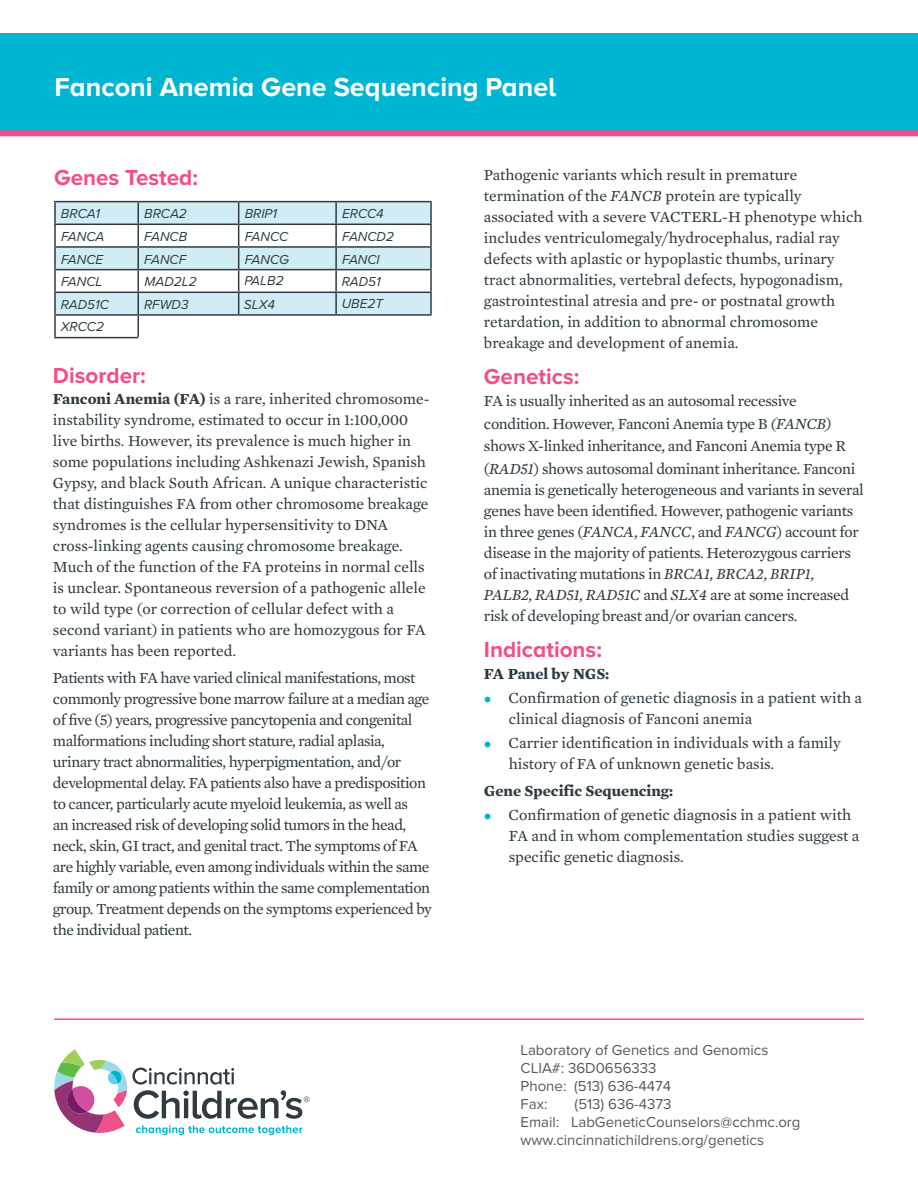
<style>
.page{position:relative;width:918px;height:1188px;background:#fff}
.page>*{position:absolute;margin:0;border:0;box-sizing:border-box;transform-origin:0 0}
.t1{font:700 27px "Proxima Nova A";color:#fff}
.t2{font:700 22.5px "Proxima Nova A";color:#f05089}
.t3{font:15.75px/21px "Mercury Text G2";letter-spacing:-.005em;color:#2f3b41}
.t4{font:15.75px/21px "Mercury Text G2";letter-spacing:-.03em;color:#2f3b41}
.t5{font:700 15.75px "Mercury Text G2";color:#2f3b41}
.t6{font:15px "Proxima Nova";color:#57585a}
.t7{font:italic 13.5px "Proxima Nova A";color:#2f3b41}
.s1{font-weight:700}
.s2{font-style:italic}
.s3{font-family:"Garamond Premr Pro";font-size:18px;color:#00b5d1}
</style>
<div class="page">
<div style="left:0;top:33px;width:918px;height:99px;background:#00b5d1"></div>
<svg style="left:54px;top:1049px;width:255px;height:86px"></svg>
<hr style="left:54px;top:1018px;width:810px;height:2px;background:#f05089">
<div style="left:0;top:130px;width:918px;height:6px;background:#f05089"></div>
<hr style="left:54px;top:201px;width:84px;height:1px;background:#2f3b41">
<hr style="left:54px;top:202px;width:2px;height:22px;background:#2f3b41">
<hr style="left:138px;top:201px;width:101px;height:1px;background:#2f3b41">
<hr style="left:239px;top:201px;width:97px;height:1px;background:#2f3b41">
<hr style="left:336px;top:201px;width:96px;height:1px;background:#2f3b41">
<hr style="left:430px;top:202px;width:2px;height:22px;background:#2f3b41">
<hr style="left:54px;top:224px;width:84px;height:1px;background:#2f3b41">
<hr style="left:54px;top:225px;width:2px;height:21px;background:#2f3b41">
<hr style="left:336px;top:224px;width:96px;height:1px;background:#2f3b41">
<hr style="left:430px;top:225px;width:2px;height:21px;background:#2f3b41">
<hr style="left:54px;top:246px;width:84px;height:2px;background:#2f3b41">
<hr style="left:54px;top:248px;width:2px;height:21px;background:#2f3b41">
<hr style="left:336px;top:246px;width:96px;height:2px;background:#2f3b41">
<hr style="left:430px;top:248px;width:2px;height:21px;background:#2f3b41">
<hr style="left:54px;top:269px;width:84px;height:1px;background:#2f3b41">
<hr style="left:54px;top:270px;width:2px;height:22px;background:#2f3b41">
<hr style="left:336px;top:269px;width:96px;height:1px;background:#2f3b41">
<hr style="left:430px;top:270px;width:2px;height:22px;background:#2f3b41">
<hr style="left:54px;top:292px;width:84px;height:1px;background:#2f3b41">
<hr style="left:54px;top:293px;width:2px;height:21px;background:#2f3b41">
<hr style="left:54px;top:314px;width:84px;height:2px;background:#2f3b41">
<hr style="left:54px;top:316px;width:2px;height:21px;background:#2f3b41">
<hr style="left:54px;top:337px;width:84px;height:1px;background:#2f3b41">
<svg style="left:55px;top:202px;width:376px;height:136px"></svg>
<hr style="left:336px;top:292px;width:96px;height:1px;background:#2f3b41">
<hr style="left:335px;top:293px;width:2px;height:21px;background:#2f3b41">
<hr style="left:430px;top:293px;width:2px;height:21px;background:#2f3b41">
<hr style="left:239px;top:314px;width:97px;height:2px;background:#2f3b41">
<hr style="left:336px;top:314px;width:96px;height:2px;background:#2f3b41">
<p class="t1" style="left:54px;top:67px;width:503px">Fanconi Anemia Gene Sequencing Panel</p>
<p class="t2" style="left:54px;top:161px;width:146px">Genes Tested:</p>
<p class="t7" style="left:61px;top:204px;width:41px">BRCA1</p>
<p class="t7" style="left:144px;top:204px;width:44px">BRCA2</p>
<p class="t7" style="left:245px;top:204px;width:34px">BRIP1</p>
<p class="t7" style="left:342px;top:204px;width:43px">ERCC4</p>
<p class="t7" style="left:61px;top:226px;width:45px">FANCA</p>
<p class="t7" style="left:144px;top:226px;width:44px">FANCB</p>
<p class="t7" style="left:245px;top:226px;width:45px">FANCC</p>
<p class="t7" style="left:342px;top:226px;width:53px">FANCD2</p>
<p class="t7" style="left:61px;top:249px;width:44px">FANCE</p>
<p class="t7" style="left:144px;top:249px;width:43px">FANCF</p>
<p class="t7" style="left:245px;top:249px;width:46px">FANCG</p>
<p class="t7" style="left:342px;top:249px;width:39px">FANCI</p>
<p class="t7" style="left:61px;top:272px;width:43px">FANCL</p>
<p class="t7" style="left:145px;top:272px;width:54px">MAD2L2</p>
<p class="t7" style="left:244px;top:271px;width:41px">PALB2</p>
<p class="t7" style="left:342px;top:272px;width:41px">RAD51</p>
<p class="t7" style="left:61px;top:294px;width:50px">RAD51C</p>
<p class="t7" style="left:144px;top:294px;width:46px">RFWD3</p>
<p class="t7" style="left:244px;top:295px;width:33px">SLX4</p>
<p class="t7" style="left:342px;top:293px;width:43px">UBE2T</p>
<p class="t7" style="left:61px;top:316px;width:45px">XRCC2</p>
<p class="t2" style="left:53px;top:359px;width:94px">Disorder:</p>
<p class="t3" style="left:53px;top:387px;width:378px"><span class="s1">Fanconi Anemia (FA)</span> is a rare, inherited chromosome&shy;instability syndrome, estimated to occur in 1:100,000 live births. However, its prevalence is much higher in some populations including Ashkenazi Jewish, Spanish Gypsy, and black South African. A unique characteristic that distinguishes FA from other chromosome breakage syndromes is the cellular hypersensitivity to DNA cross-linking agents causing chromosome breakage.<br>Much of the function of the FA proteins in normal cells is unclear. Spontaneous reversion of a pathogenic allele to wild type (or correction of cellular defect with a second variant) in patients who are homozygous for FA variants has been reported.</p>
<p class="t4" style="left:53px;top:666px;width:381px">Patients with FA have varied clinical manifestations, most commonly progressive bone marrow failure at a median age of five (5) years, progressive pancytopenia and congenital malformations including short stature, radial aplasia, urinary tract abnormalities, hyperpigmentation, and/or developmental delay. FA patients also have a predisposition to cancer, particularly acute myeloid leukemia, as well as<br>an increased risk of developing solid tumors in the head, neck, skin, GI tract, and genital tract. The symptoms of FA are highly variable, even among individuals within the same family or among patients within the same complementation group. Treatment depends on the symptoms experienced by the individual patient.</p>
<p class="t3" style="left:484px;top:163px;width:380px">Pathogenic variants which result in premature termination of the <span class="s2">FANCB</span> protein are typically associated with a severe VACTERL-H phenotype which includes ventriculomegaly/hydrocephalus, radial ray defects with aplastic or hypoplastic thumbs, urinary tract abnormalities, vertebral defects, hypogonadism, gastrointestinal atresia and pre- or postnatal growth retardation, in addition to abnormal chromosome breakage and development of anemia.</p>
<p class="t2" style="left:484px;top:360px;width:97px">Genetics:</p>
<p class="t3" style="left:484px;top:389px;width:373px;line-height:22.5px">FA is usually inherited as an autosomal recessive condition. However, Fanconi Anemia type B <span class="s2">(FANCB) </span>shows X-linked inheritance, and Fanconi Anemia type R (<span class="s2">RAD51</span>) shows autosomal dominant inheritance. Fanconi</p>
<p class="t3" style="left:484px;top:478px;width:381px">anemia is genetically heterogeneous and variants in several genes have been identified. However, pathogenic variants in three genes (<span class="s2">FANCA</span>, <span class="s2">FANCC</span>, and <span class="s2">FANCG</span>) account for disease in the majority of patients. Heterozygous carriers of inactivating mutations in <span class="s2">BRCA1, BRCA2, BRIP1, PALB2, RAD51, RAD51C</span> and <span class="s2">SLX4</span> are at some increased risk of developing breast and/or ovarian cancers.</p>
<p class="t2" style="left:484px;top:633px;width:120px">Indications:</p>
<p class="t5" style="left:484px;top:662px;width:127px">FA Panel by NGS:</p>
<p class="t3" style="left:484px;top:687px;width:380px"><span class="s3">•</span> Confirmation of genetic diagnosis in a patient with a</p>
<p class="t3" style="left:509px;top:708px;width:245px">clinical diagnosis of Fanconi anemia</p>
<p class="t3" style="left:484px;top:732px;width:358px"><span class="s3">•</span> Carrier identification in individuals with a family</p>
<p class="t3" style="left:509px;top:753px;width:267px">history of FA of unknown genetic basis.</p>
<p class="t5" style="left:484px;top:779px;width:191px">Gene Specific Sequencing:</p>
<p class="t3" style="left:484px;top:804px;width:369px"><span class="s3">•</span> Confirmation of genetic diagnosis in a patient with</p>
<p class="t3" style="left:509px;top:825px;width:352px">FA and in whom complementation studies suggest a</p>
<p class="t3" style="left:509px;top:846px;width:177px">specific genetic diagnosis.</p>
<p class="t6" style="left:521px;top:1039px;width:249px">Laboratory of Genetics and Genomics</p>
<p class="t6" style="left:521px;top:1057px;width:137px">CLIA#: 36D0656333</p>
<p class="t6" style="left:521px;top:1075px;width:152px">Phone: (513) 636-4474</p>
<p class="t6" style="left:521px;top:1093px;width:28px">Fax:</p>
<p class="t6" style="left:575px;top:1093px;width:98px">(513) 636-4373</p>
<p class="t6" style="left:521px;top:1111px;width:281px">Email: LabGeneticCounselors@cchmc.org</p>
<p class="t6" style="left:521px;top:1129px;width:245px">www.cincinnatichildrens.org/genetics</p>
</div>
